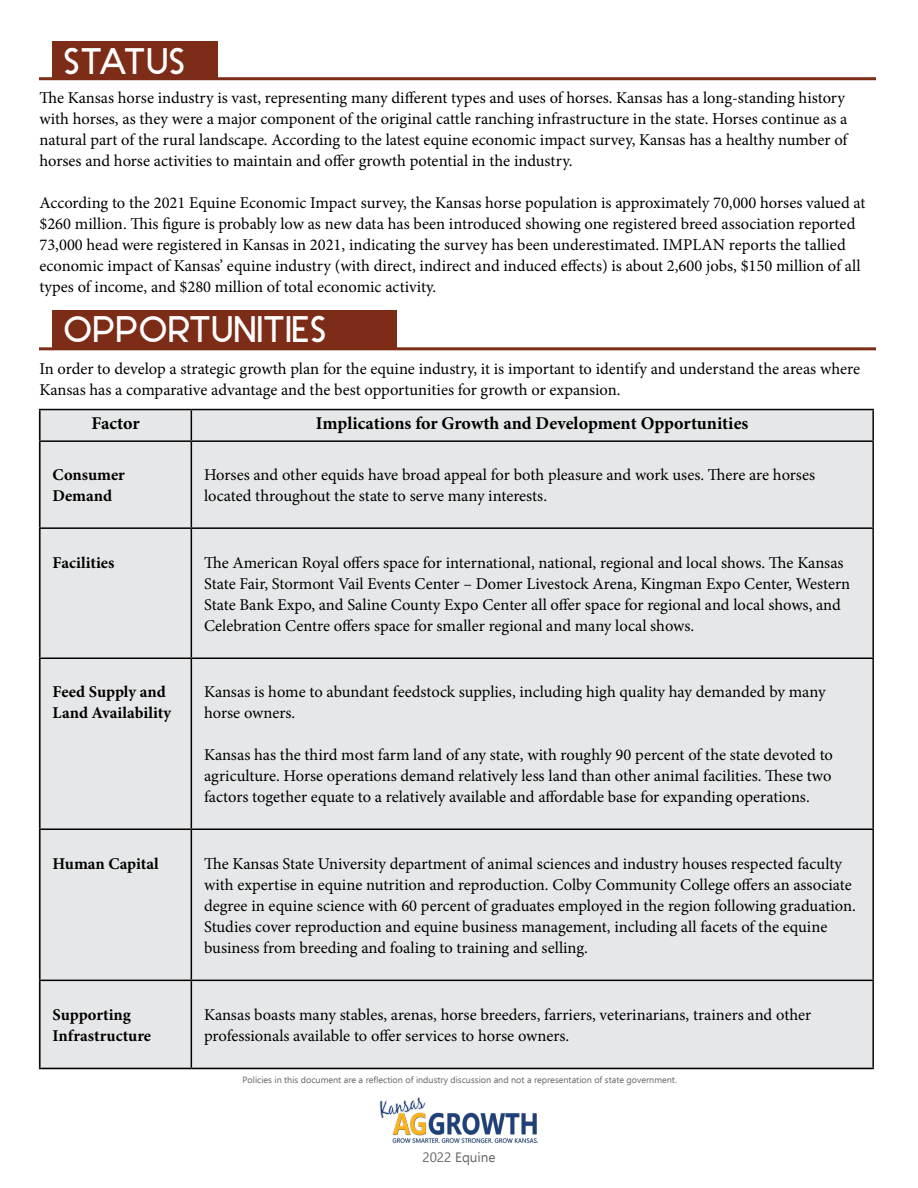
<style>
.page{position:relative;width:918px;height:1188px;background:#fff}
.page>*{position:absolute;margin:0;border:0;box-sizing:border-box;transform-origin:0 0}
.t1{font:34.5px "Stark";color:#fff}
.t2{font:700 18px "Minion Pro";letter-spacing:-.005em;color:#000}
.t3{font:16.5px/21px "Minion Pro";color:#000}
.t4{font:700 16.5px/21px "Minion Pro";color:#000}
.t5{font:13.5px "Ebrima";color:#636466}
.t6{font:9px "Ebrima";color:#636466}
</style>
<div class="page">
<div style="left:39px;top:409px;width:833px;height:660px;background:#e6e7e8"></div>
<hr style="left:39px;top:409px;width:152px;height:1px;background:#000">
<hr style="left:39px;top:410px;width:2px;height:30px;background:#000">
<hr style="left:191px;top:409px;width:683px;height:1px;background:#000">
<hr style="left:191px;top:410px;width:1px;height:30px;background:#000">
<hr style="left:872px;top:410px;width:2px;height:30px;background:#000">
<hr style="left:39px;top:440px;width:152px;height:2px;background:#000">
<hr style="left:39px;top:442px;width:2px;height:85px;background:#000">
<hr style="left:191px;top:440px;width:683px;height:2px;background:#000">
<hr style="left:191px;top:442px;width:1px;height:85px;background:#000">
<hr style="left:872px;top:442px;width:2px;height:85px;background:#000">
<hr style="left:39px;top:527px;width:152px;height:2px;background:#000">
<hr style="left:39px;top:529px;width:2px;height:129px;background:#000">
<hr style="left:191px;top:527px;width:683px;height:2px;background:#000">
<hr style="left:191px;top:529px;width:1px;height:129px;background:#000">
<hr style="left:872px;top:529px;width:2px;height:129px;background:#000">
<hr style="left:39px;top:658px;width:152px;height:1px;background:#000">
<hr style="left:39px;top:659px;width:2px;height:170px;background:#000">
<hr style="left:191px;top:658px;width:683px;height:1px;background:#000">
<hr style="left:191px;top:659px;width:1px;height:170px;background:#000">
<hr style="left:872px;top:659px;width:2px;height:170px;background:#000">
<hr style="left:39px;top:829px;width:152px;height:1px;background:#000">
<hr style="left:39px;top:830px;width:2px;height:150px;background:#000">
<hr style="left:191px;top:829px;width:683px;height:1px;background:#000">
<hr style="left:191px;top:830px;width:1px;height:150px;background:#000">
<hr style="left:872px;top:830px;width:2px;height:150px;background:#000">
<hr style="left:39px;top:980px;width:152px;height:1px;background:#000">
<hr style="left:39px;top:981px;width:2px;height:87px;background:#000">
<hr style="left:191px;top:980px;width:683px;height:1px;background:#000">
<hr style="left:191px;top:981px;width:1px;height:87px;background:#000">
<hr style="left:872px;top:981px;width:2px;height:87px;background:#000">
<hr style="left:39px;top:1068px;width:152px;height:1px;background:#000">
<hr style="left:191px;top:1068px;width:683px;height:1px;background:#000">
<div style="left:52px;top:41px;width:166px;height:39px;background:#7c2c17"></div>
<hr style="left:39px;top:77px;width:837px;height:3px;background:#7c2c17">
<div style="left:52px;top:310px;width:345px;height:39px;background:#7c2c17"></div>
<hr style="left:39px;top:347px;width:837px;height:3px;background:#7c2c17">
<img style="left:379px;top:1097px;width:159px;height:46px">
<h1 class="t1" style="left:63px;top:34px;width:124px">STATUS</h1>
<p class="t3" style="left:39px;top:87px;width:810px">The Kansas horse industry is vast, representing many different types and uses of horses. Kansas has a long-standing history with horses, as they were a major component of the original cattle ranching infrastructure in the state. Horses continue as a natural part of the rural landscape. According to the latest equine economic impact survey, Kansas has a healthy number of horses and horse activities to maintain and offer growth potential in the industry.</p>
<p class="t3" style="left:39px;top:193px;width:827px">According to the 2021 Equine Economic Impact survey, the Kansas horse population is approximately 70,000 horses valued at $260 million. This figure is probably low as new data has been introduced showing one registered breed association reported 73,000 head were registered in Kansas in 2021, indicating the survey has been underestimated. IMPLAN reports the tallied economic impact of Kansas’ equine industry (with direct, indirect and induced effects) is about 2,600 jobs, $150 million of all types of income, and $280 million of total economic activity.</p>
<h1 class="t1" style="left:63px;top:303px;width:265px">OPPORTUNITIES</h1>
<p class="t3" style="left:39px;top:358px;width:822px">In order to develop a strategic growth plan for the equine industry, it is important to identify and understand the areas where<br>Kansas has a comparative advantage and the best opportunities for growth or expansion.</p>
<p class="t2" style="left:91px;top:410px;width:50px">Factor</p>
<p class="t2" style="left:316px;top:410px;width:434px">Implications for Growth and Development Opportunities</p>
<p class="t4" style="left:53px;top:464px;width:74px">Consumer<br>Demand</p>
<p class="t3" style="left:204px;top:464px;width:613px">Horses and other equids have broad appeal for both pleasure and work uses. There are horses located throughout the state to serve many interests.</p>
<p class="t4" style="left:53px;top:552px;width:63px">Facilities</p>
<p class="t3" style="left:204px;top:553px;width:648px">The American Royal offers space for international, national, regional and local shows. The Kansas State Fair, Stormont Vail Events Center – Domer Livestock Arena, Kingman Expo Center, Western State Bank Expo, and Saline County Expo Center all offer space for regional and local shows, and Celebration Centre offers space for smaller regional and many local shows.</p>
<p class="t4" style="left:53px;top:681px;width:120px">Feed Supply and<br>Land Availability</p>
<p class="t3" style="left:204px;top:682px;width:623px">Kansas is home to abundant feedstock supplies, including high quality hay demanded by many horse owners.</p>
<p class="t3" style="left:204px;top:745px;width:630px;text-align:justify">Kansas has the third most farm land of any state, with roughly 90 percent of the state devoted to agriculture. Horse operations demand relatively less land than other animal facilities. These two factors together equate to a relatively available and affordable base for expanding operations.</p>
<p class="t4" style="left:53px;top:853px;width:108px">Human Capital</p>
<p class="t3" style="left:204px;top:854px;width:653px">The Kansas State University department of animal sciences and industry houses respected faculty with expertise in equine nutrition and reproduction. Colby Community College offers an associate degree in equine science with 60 percent of graduates employed in the region following graduation.<br>Studies cover reproduction and equine business management, including all facets of the equine business from breeding and foaling to training and selling.</p>
<p class="t4" style="left:53px;top:1005px;width:100px">Supporting<br>Infrastructure</p>
<p class="t3" style="left:204px;top:1005px;width:609px">Kansas boasts many stables, arenas, horse breeders, farriers, veterinarians, trainers and other professionals available to offer services to horse owners.</p>
<p class="t6" style="left:243px;top:1073px;width:436px">Policies in this document are a reflection of industry discussion and not a representation of state government.</p>
<p class="t5" style="left:422px;top:1148px;width:75px">2022 Equine</p>
</div>
